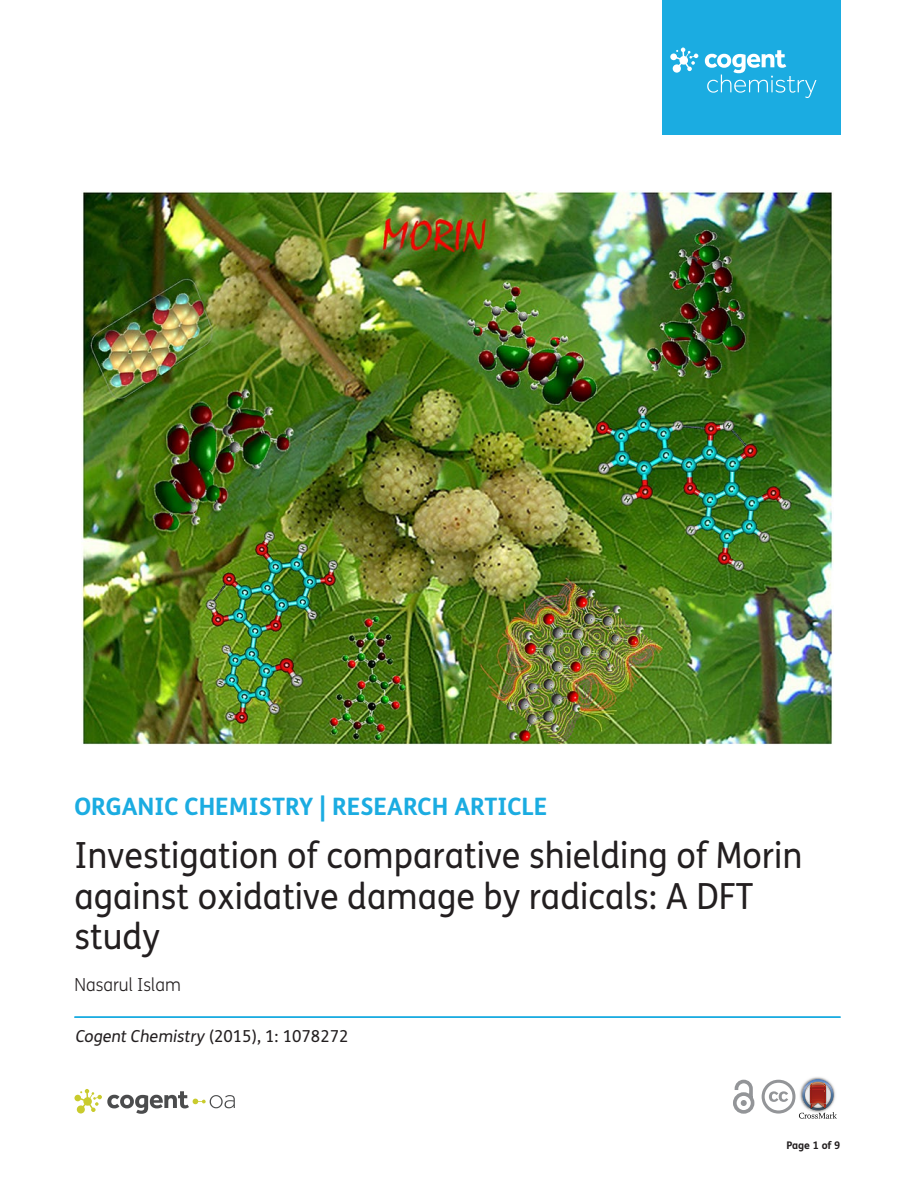
<style>
.page{position:relative;width:915px;height:1191px;background:#fff}
.page>*{position:absolute;margin:0;border:0;box-sizing:border-box;transform-origin:0 0}
.t1{font:36px/40.5px "FS Me Pro";color:#231f20;scale:.95 1}
.t2{font:700 24px "FS Me Pro";color:#1bace1}
.t3{font:300 18px "FS Me Pro";color:#231f20;scale:.95 1}
.t4{font:16.5px "FS Me Pro";color:#231f20}
.t5{font:700 10.5px "FS Me Pro";color:#231f20}
.s1{font-style:italic}
</style>
<div class="page">
<div style="left:661px;top:0;width:179px;height:134px;background:#1bace1"></div>
<svg style="left:670px;top:48px;width:28px;height:25px"></svg>
<svg style="left:704px;top:50px;width:112px;height:48px"></svg>
<svg style="left:733px;top:1079px;width:21px;height:34px"></svg>
<hr style="left:74px;top:1016px;width:766px;height:2px;background:#1bace1">
<img style="left:810px;top:1077px;width:15px;height:2px">
<svg style="left:761px;top:1079px;width:75px;height:39px"></svg>
<svg style="left:74px;top:1089px;width:161px;height:24px"></svg>
<img style="left:81px;top:191px;width:752px;height:554px">
<p class="t2" style="left:74px;top:787px;width:474px">ORGANIC CHEMISTRY | RESEARCH ARTICLE</p>
<p class="t1" style="left:74px;top:834px;width:767px">Investigation of comparative shielding of Morin against oxidative damage by radicals: A DFT study</p>
<p class="t3" style="left:74px;top:972px;width:113px">Nasarul Islam</p>
<p class="t4" style="left:76px;top:1025px;width:274px"><span class="s1">Cogent Chemistry</span> (2015), 1: 1078272</p>
<p class="t5" style="left:786px;top:1137px;width:56px">Page 1 of 9</p>
</div>
